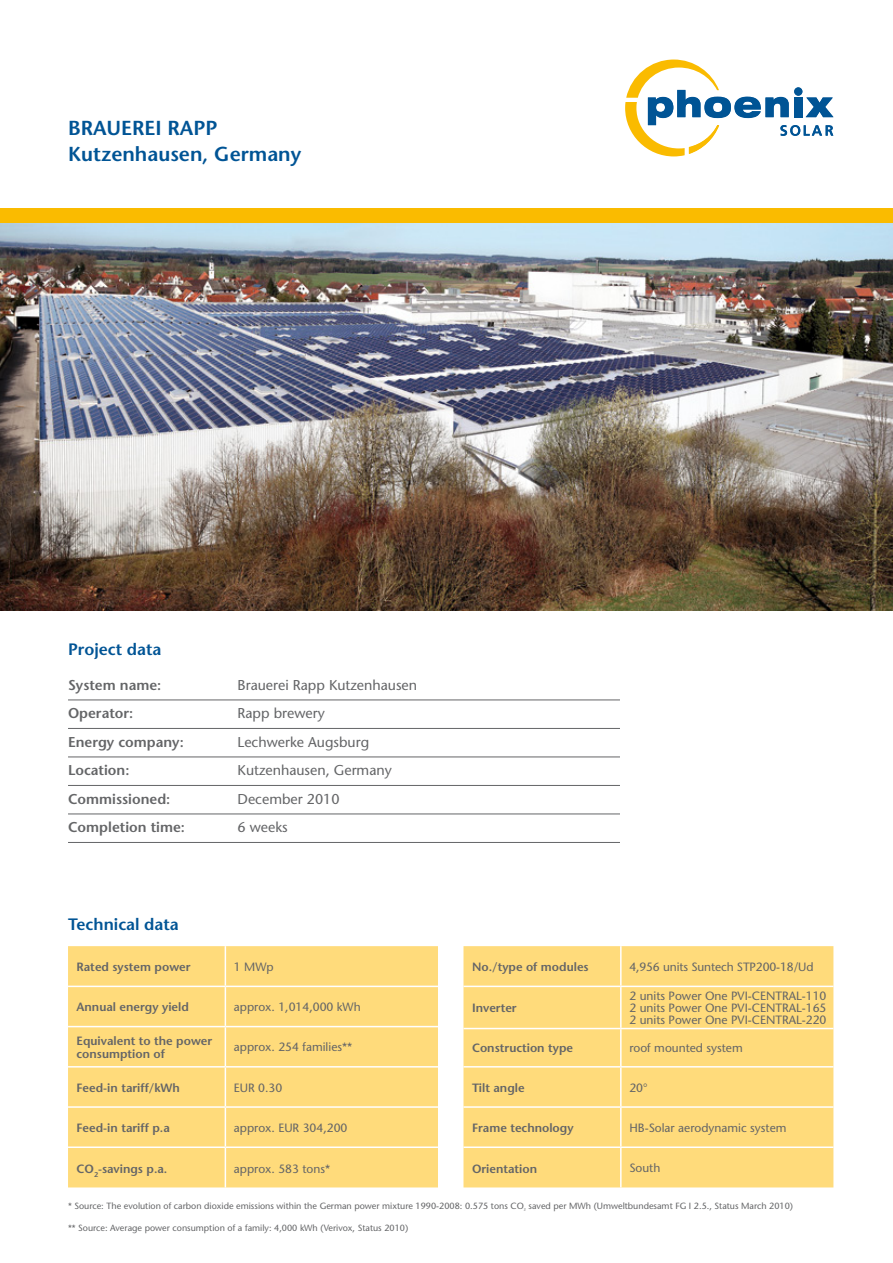
<style>
.page{position:relative;width:893px;height:1263px;background:#fff}
.page>*{position:absolute;margin:0;border:0;box-sizing:border-box;transform-origin:0 0}
.t1{font:600 20.25px/25.5px "Stone Sans";color:#005495}
.t2{font:600 16.5px "Stone Sans";color:#005495}
.t3{font:14.25px "Stone Sans";color:#646567}
.t4{font:600 14.25px "Stone Sans";color:#646567}
.t5{font:12px/12px "Stone Sans";color:#646567;text-align:justify}
.t6{font:600 12px/13.5px "Stone Sans";color:#646567}
.t7{font:9px "Stone Sans";color:#646567}
</style>
<div class="page">
<img style="left:0;top:223px;width:893px;height:387px">
<div style="left:463px;top:946px;width:370px;height:241px;background:#ffdb7b"></div>
<hr style="left:620px;top:946px;width:2px;height:40px;background:#fff">
<hr style="left:463px;top:986px;width:158px;height:1px;background:#fff">
<hr style="left:621px;top:986px;width:212px;height:1px;background:#fff">
<hr style="left:620px;top:987px;width:2px;height:41px;background:#fff">
<hr style="left:463px;top:1028px;width:158px;height:1px;background:#fff">
<hr style="left:621px;top:1028px;width:212px;height:1px;background:#fff">
<hr style="left:620px;top:1029px;width:2px;height:37px;background:#fff">
<hr style="left:463px;top:1066px;width:158px;height:1px;background:#fff">
<hr style="left:621px;top:1066px;width:212px;height:1px;background:#fff">
<hr style="left:620px;top:1067px;width:2px;height:39px;background:#fff">
<hr style="left:463px;top:1106px;width:158px;height:2px;background:#fff">
<hr style="left:621px;top:1106px;width:212px;height:2px;background:#fff">
<hr style="left:620px;top:1108px;width:2px;height:38px;background:#fff">
<hr style="left:463px;top:1146px;width:158px;height:2px;background:#fff">
<hr style="left:621px;top:1146px;width:212px;height:2px;background:#fff">
<hr style="left:620px;top:1148px;width:2px;height:39px;background:#fff">
<div style="left:68px;top:946px;width:370px;height:241px;background:#ffdb7b"></div>
<hr style="left:225px;top:946px;width:1px;height:40px;background:#fff">
<hr style="left:68px;top:986px;width:157px;height:1px;background:#fff">
<hr style="left:225px;top:986px;width:213px;height:1px;background:#fff">
<hr style="left:225px;top:987px;width:1px;height:39px;background:#fff">
<hr style="left:68px;top:1026px;width:157px;height:1px;background:#fff">
<hr style="left:225px;top:1026px;width:213px;height:1px;background:#fff">
<hr style="left:225px;top:1027px;width:1px;height:39px;background:#fff">
<hr style="left:68px;top:1066px;width:157px;height:1px;background:#fff">
<hr style="left:225px;top:1066px;width:213px;height:1px;background:#fff">
<hr style="left:225px;top:1067px;width:1px;height:39px;background:#fff">
<hr style="left:68px;top:1106px;width:157px;height:2px;background:#fff">
<hr style="left:225px;top:1106px;width:213px;height:2px;background:#fff">
<hr style="left:225px;top:1108px;width:1px;height:38px;background:#fff">
<hr style="left:68px;top:1146px;width:157px;height:2px;background:#fff">
<hr style="left:225px;top:1146px;width:213px;height:2px;background:#fff">
<hr style="left:225px;top:1148px;width:1px;height:39px;background:#fff">
<div style="left:0;top:208px;width:893px;height:15px;background:#fabb00"></div>
<hr style="left:68px;top:700px;width:552px;height:1px;background:#646567">
<hr style="left:68px;top:728px;width:552px;height:1px;background:#646567">
<hr style="left:68px;top:757px;width:552px;height:1px;background:#646567">
<hr style="left:68px;top:785px;width:552px;height:1px;background:#646567">
<hr style="left:68px;top:814px;width:552px;height:1px;background:#646567">
<hr style="left:68px;top:842px;width:552px;height:1px;background:#646567">
<svg style="left:625px;top:60px;width:208px;height:96px"></svg>
<h1 class="t1" style="left:68px;top:115px;width:64px">Brauerei</h1>
<h1 class="t1" style="left:68px;top:115px;width:235px;text-indent:100px">Rapp<br>Kutzenhausen, Germany</h1>
<h2 class="t2" style="left:68px;top:639px;width:95px">Project data</h2>
<p class="t4" style="left:68px;top:676px;width:95px">System name:</p>
<p class="t3" style="left:238px;top:676px;width:181px">Brauerei Rapp Kutzenhausen</p>
<p class="t4" style="left:68px;top:705px;width:67px">Operator:</p>
<p class="t3" style="left:238px;top:705px;width:89px">Rapp brewery</p>
<p class="t4" style="left:68px;top:733px;width:117px">Energy company:</p>
<p class="t3" style="left:238px;top:733px;width:133px">Lechwerke Augsburg</p>
<p class="t4" style="left:68px;top:762px;width:63px">Location:</p>
<p class="t3" style="left:238px;top:762px;width:156px">Kutzenhausen, Germany</p>
<p class="t4" style="left:68px;top:790px;width:104px">Commissioned:</p>
<p class="t3" style="left:238px;top:790px;width:104px">December 2010</p>
<p class="t4" style="left:68px;top:819px;width:118px">Completion time:</p>
<p class="t3" style="left:238px;top:819px;width:52px">6 weeks</p>
<h2 class="t2" style="left:68px;top:913px;width:112px">Technical data</h2>
<p class="t6" style="left:472px;top:959px;width:118px">No./type of modules</p>
<p class="t5" style="left:629px;top:960px;width:186px">4,956 units Suntech STP200-18/Ud</p>
<p class="t6" style="left:472px;top:1001px;width:46px">Inverter</p>
<p class="t6" style="left:77px;top:959px;width:115px">Rated system power</p>
<p class="t5" style="left:234px;top:960px;width:41px">1 MWp</p>
<p class="t6" style="left:77px;top:1000px;width:114px">Annual energy yield</p>
<p class="t5" style="left:234px;top:1001px;width:128px">approx. 1,014,000 kWh</p>
<p class="t6" style="left:77px;top:1034px;width:137px">Equivalent to the power consumption of</p>
<p class="t5" style="left:234px;top:1041px;width:120px">approx. 254 families**</p>
<p class="t6" style="left:77px;top:1080px;width:105px">Feed-in tariff/kWh</p>
<p class="t5" style="left:234px;top:1081px;width:50px">EUR 0.30</p>
<p class="t6" style="left:77px;top:1121px;width:95px">Feed-in tariff p.a</p>
<p class="t5" style="left:234px;top:1121px;width:115px">approx. EUR 304,200</p>
<p class="t6" style="left:77px;top:1161px;width:92px">CO<sub>2</sub>-savings p.a.</p>
<p class="t5" style="left:234px;top:1162px;width:98px">approx. 583 tons*</p>
<p class="t7" style="left:68px;top:1200px;width:726px">* Source: The evolution of carbon dioxide emissions within the German power mixture 1990-2008: 0.575 tons CO<sub>²</sub> saved per MWh (Umweltbundesamt FG I 2.5., Status March 2010)</p>
<p class="t7" style="left:68px;top:1222px;width:342px">** Source: Average power consumption of a family: 4,000 kWh (Verivox, Status 2010)</p>
<p class="t5" style="left:629px;top:990px;width:199px">2 units Power One PVI-CENTRAL-110<br>2 units Power One PVI-CENTRAL-165<br>2 units Power One PVI-CENTRAL-220</p>
<p class="t6" style="left:472px;top:1041px;width:103px">Construction type</p>
<p class="t5" style="left:629px;top:1042px;width:115px">roof mounted system</p>
<p class="t6" style="left:472px;top:1080px;width:54px">Tilt angle</p>
<p class="t5" style="left:629px;top:1081px;width:20px">20°</p>
<p class="t6" style="left:472px;top:1121px;width:103px">Frame technology</p>
<p class="t5" style="left:629px;top:1121px;width:159px">HB-Solar aerodynamic system</p>
<p class="t6" style="left:472px;top:1161px;width:67px">Orientation</p>
<p class="t5" style="left:629px;top:1162px;width:33px">South</p>
</div>
